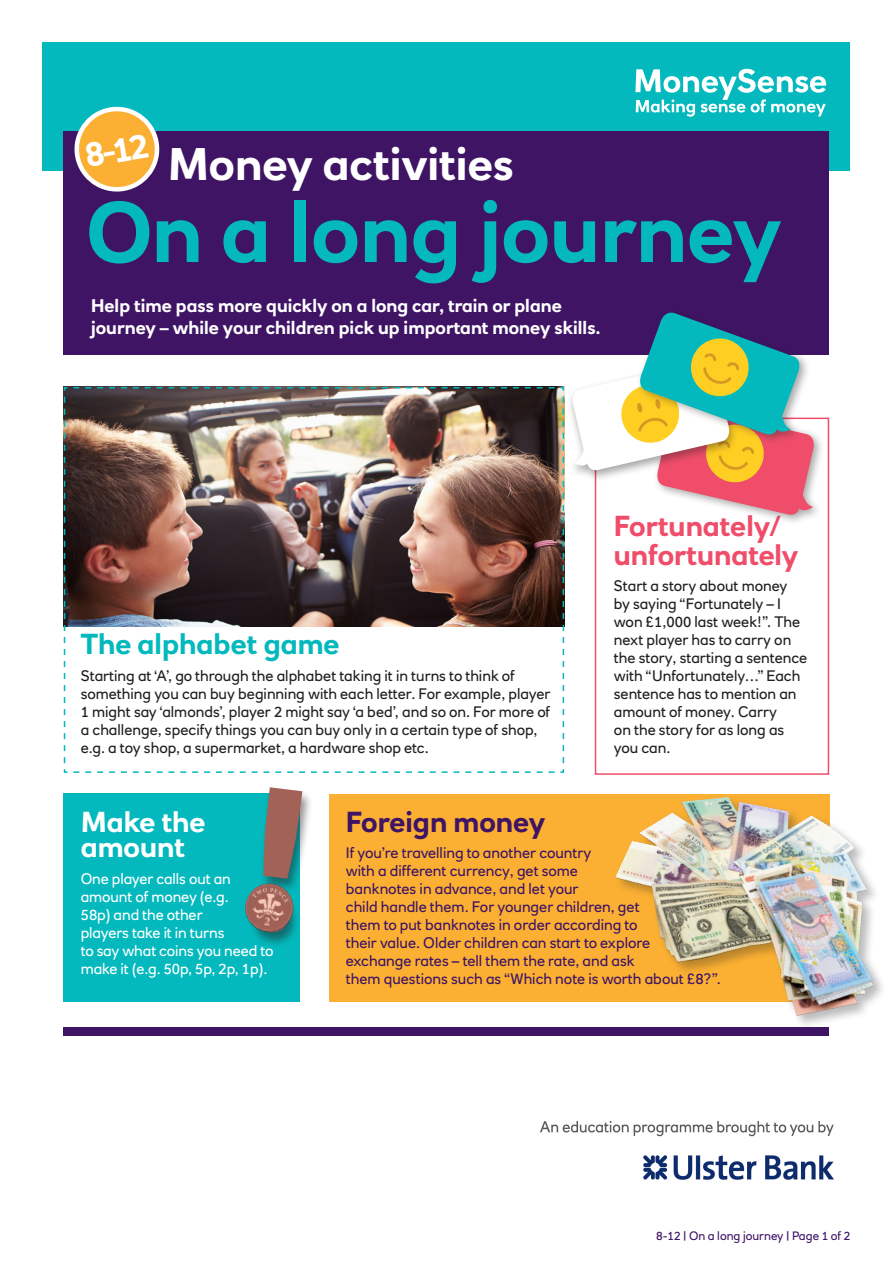
<style>
.page{position:relative;width:893px;height:1263px;background:#fff}
.page>*{position:absolute;margin:0;border:0;box-sizing:border-box;transform-origin:0 0}
.t1{font:700 84px "RN House Sans";color:#03b9bd}
.t2{font:700 45px "RN House Sans";color:#fff}
.t3{font:700 34.5px "RN House Sans";color:#fff}
.t4{font:700 28.5px/28.5px "RN House Sans";color:#ef4d69}
.t5{font:700 28.5px "RN House Sans";color:#03b9bd}
.t6{font:700 28.5px/25.5px "RN House Sans";color:#fff}
.t7{font:700 28.5px "RN House Sans";color:#3f1464}
.t8{font:700 18px/21.6px "RN House Sans";color:#fff}
.t9{font:15px/18px "RN House Sans";color:#231f20}
.t10{font:15px/18px "RN House Sans";color:#3f1464}
.t11{font:15px/18px "RN House Sans";letter-spacing:-.005em;color:#fff}
.t12{font:12px "RN House Sans";color:#3f1464}
.s1{font-weight:700}
</style>
<div class="page">
<div style="left:43px;top:43px;width:807px;height:128px;background:#03b9bd"></div>
<svg style="left:635px;top:69px;width:191px;height:48px"></svg>
<div style="left:64px;top:132px;width:765px;height:223px;background:#3f1464"></div>
<svg style="left:75px;top:107px;width:84px;height:85px"></svg>
<img style="left:63px;top:386px;width:502px;height:387px">
<div style="left:64px;top:794px;width:236px;height:208px;background:#03b9bd"></div>
<div style="left:248px;top:787px;width:66px;height:161px;background:#231f20;opacity:.5"></div>
<svg style="left:251px;top:787px;width:51px;height:146px"></svg>
<img style="left:245px;top:883px;width:50px;height:52px">
<div style="left:329px;top:794px;width:500px;height:207px;background:#fbb033"></div>
<div style="left:595px;top:418px;width:234px;height:357px;border:2px solid #ef4d69"></div>
<div style="left:653px;top:400px;width:172px;height:125px;background:#231f20;opacity:.4"></div>
<svg style="left:570px;top:312px;width:246px;height:205px"></svg>
<div style="left:614px;top:795px;width:273px;height:235px;background:#231f20;opacity:.3"></div>
<img style="left:615px;top:797px;width:259px;height:219px">
<div style="left:64px;top:1027px;width:765px;height:9px;background:#3f1464"></div>
<img style="left:541px;top:1121px;width:292px;height:59px">
<p class="t3" style="left:82px;top:134px;width:65px;rotate:-10deg">8-12</p>
<p class="t2" style="left:168px;top:136px;width:347px">Money activities</p>
<p class="t1" style="left:86px;top:181px;width:697px">On a long journey</p>
<p class="t8" style="left:91px;top:295px;width:511px">Help time pass more quickly on a long car, train or plane journey – while your children pick up important money skills.</p>
<p class="t5" style="left:81px;top:627px;width:260px">The alphabet game</p>
<p class="t9" style="left:81px;top:666px;width:471px">Starting at ‘A’, go through the alphabet taking it in turns to think of something you can buy beginning with each letter. For example, player 1 might say ‘almonds’, player 2 might say ‘a bed’, and so on. For more of a challenge, specify things you can buy only in a certain type of shop, e.g. a toy shop, a supermarket, a hardware shop etc.</p>
<p class="t4" style="left:614px;top:512px;width:186px">Fortunately/ unfortunately</p>
<p class="t9" style="left:614px;top:577px;width:195px">Start a story about money by saying “Fortunately – I won £1,000 last week!”. The next player has to carry on the story, starting a sentence with “Unfortunately…” Each sentence has to mention an amount of money. Carry<br>on the story for as long as you can.</p>
<p class="t6" style="left:81px;top:809px;width:126px">Make the amount</p>
<p class="t11" style="left:81px;top:869px;width:194px">One player calls out an amount of money (e.g.<br>58p) and the other<br>players take it in turns<br>to say what coins you need to make it (e.g. 50p, 5p, 2p, 1p).</p>
<p class="t7" style="left:346px;top:804px;width:201px">Foreign money</p>
<p class="t10" style="left:346px;top:844px;width:376px">If you’re travelling to another country<br>with a different currency, get some<br>banknotes in advance, and let your<br>child handle them. For younger children, get<br>them to put banknotes in order according to<br>their value. Older children can start to explore<br>exchange rates – tell them the rate, and ask<br>them questions such as “Which note is worth about £8?”.</p>
<p class="t12" style="left:656px;top:1228px;width:196px">8-12 <span class="s1">|</span> On a long journey <span class="s1">|</span> Page 1 of 2</p>
</div>
